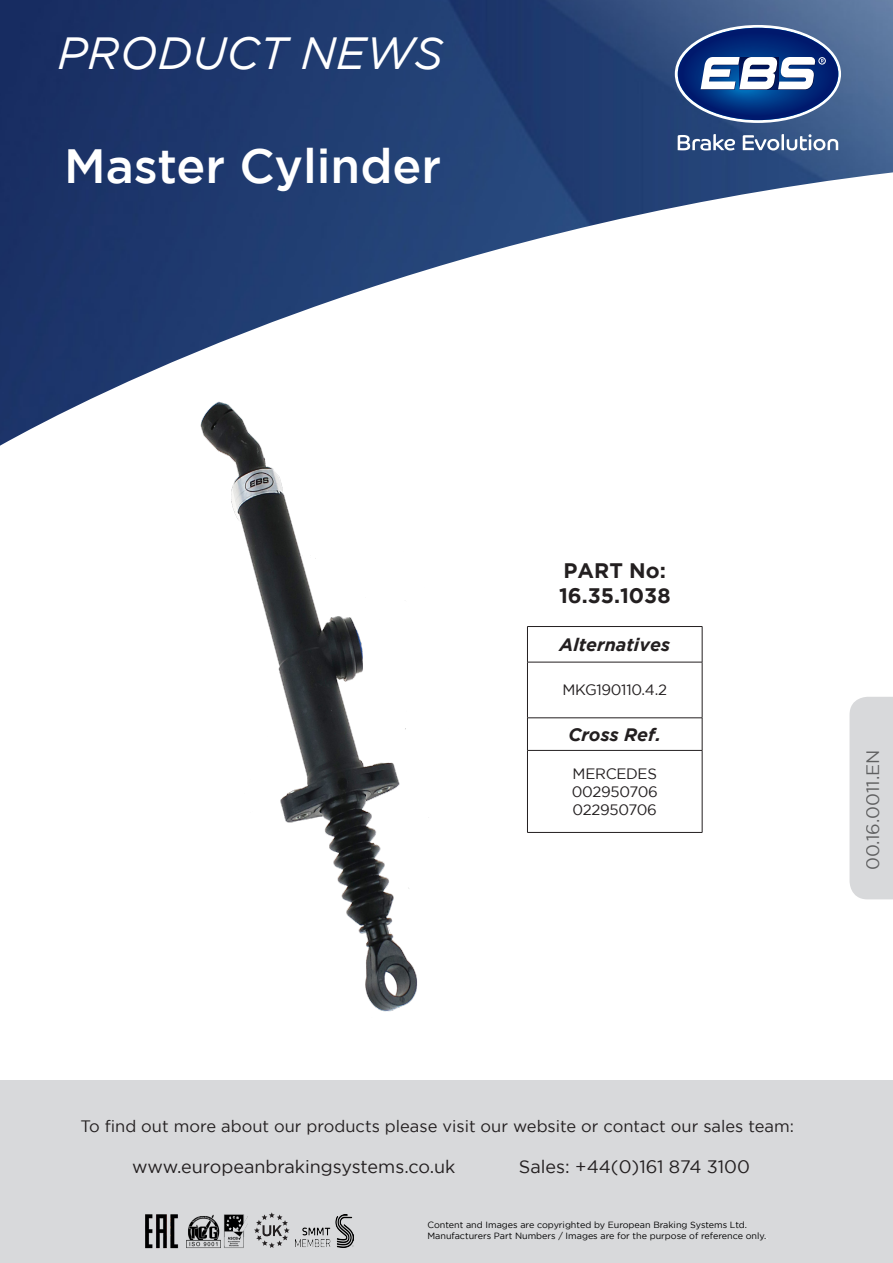
<style>
.page{position:relative;width:893px;height:1263px;background:#fff}
.page>*{position:absolute;margin:0;border:0;box-sizing:border-box;transform-origin:0 0}
.t1{font:500 48px "Gotham";color:#fff}
.t2{font:italic 45px "Gotham";color:#fff}
.t3{font:700 21px "Gotham";color:#231f20}
.t4{font:18px "Gotham";color:#231f20}
.t5{font:italic 700 18px "Gotham";color:#231f20}
.t6{font:18px "Gotham";color:#000}
.t7{font:16.5px "Gotham";color:#231f20}
.t8{font:15px/18px "Gotham";letter-spacing:-.02em;color:#231f20}
.t9{font:9px "Gotham";color:#000}
.s1{color:#fff}
</style>
<div class="page">
<div style="left:0;top:1080px;width:893px;height:183px;background:#d8d9db"></div>
<img style="left:0;top:0;width:893px;height:446px">
<svg style="left:678px;top:134px;width:57px;height:16px"></svg>
<svg style="left:743px;top:134px;width:95px;height:16px"></svg>
<svg style="left:675px;top:25px;width:166px;height:98px"></svg>
<div style="left:818px;top:57px;width:8px;height:7px;border:1px solid #fff;border-radius:50%"></div>
<img style="left:145px;top:1214px;width:34px;height:35px">
<svg style="left:254px;top:1212px;width:36px;height:36px"></svg>
<div style="left:849px;top:697px;width:44px;height:202px;background:#d8d9db"></div>
<img style="left:186px;top:1214px;width:62px;height:34px">
<img style="left:295px;top:1214px;width:59px;height:34px">
<hr style="left:527px;top:626px;width:175px;height:1px;background:#231f20">
<hr style="left:527px;top:627px;width:1px;height:35px;background:#231f20">
<hr style="left:702px;top:627px;width:1px;height:35px;background:#231f20">
<hr style="left:527px;top:662px;width:175px;height:1px;background:#231f20">
<hr style="left:527px;top:662px;width:1px;height:56px;background:#231f20">
<hr style="left:702px;top:662px;width:1px;height:56px;background:#231f20">
<hr style="left:527px;top:717px;width:175px;height:1px;background:#231f20">
<hr style="left:527px;top:718px;width:1px;height:32px;background:#231f20">
<hr style="left:702px;top:718px;width:1px;height:32px;background:#231f20">
<hr style="left:527px;top:750px;width:175px;height:1px;background:#231f20">
<hr style="left:527px;top:751px;width:1px;height:81px;background:#231f20">
<hr style="left:702px;top:751px;width:1px;height:81px;background:#231f20">
<hr style="left:527px;top:832px;width:175px;height:1px;background:#231f20">
<img style="left:176px;top:381px;width:280px;height:631px">
<p class="t2" style="left:58px;top:28px;width:387px">PRODUCT NEWS</p>
<p class="t1" style="left:64px;top:139px;width:379px">Master Cylinder</p>
<p class="t3" style="left:564px;top:558px;width:104px">PART No:</p>
<p class="t3" style="left:559px;top:583px;width:113px">16.35.1038</p>
<p class="t5" style="left:560px;top:634px;width:112px">Alternatives</p>
<p class="t8" style="left:563px;top:681px;width:106px">MKG190110.4.2</p>
<p class="t5" style="left:568px;top:724px;width:94px">Cross Ref.</p>
<p class="t8" style="left:572px;top:764px;width:88px">MERCEDES<br>002950706</p>
<p class="t8" style="left:573px;top:800px;width:86px">022950706</p>
<h3 class="t6" style="left:863px;top:870px;width:122px;rotate:-90deg">00.16.0011.EN</h3>
<p class="t7" style="left:81px;top:1116px;width:715px">To find out more about our products please visit our website or contact our sales team:</p>
<p class="t4" style="left:132px;top:1157px;width:325px">www.europeanbrakingsystems.co.uk</p>
<p class="t4" style="left:519px;top:1157px;width:233px">Sales: +44(0)161 874 3100</p>
<p class="t9" style="left:427px;top:1220px;width:321px">Content and Images are copyrighted by European Braking Systems Ltd.</p>
<p class="t9" style="left:427px;top:1231px;width:342px">Manufacturers Part Numbers / Images are for the purpose of reference only.<span class="s1">.</span></p>
</div>
